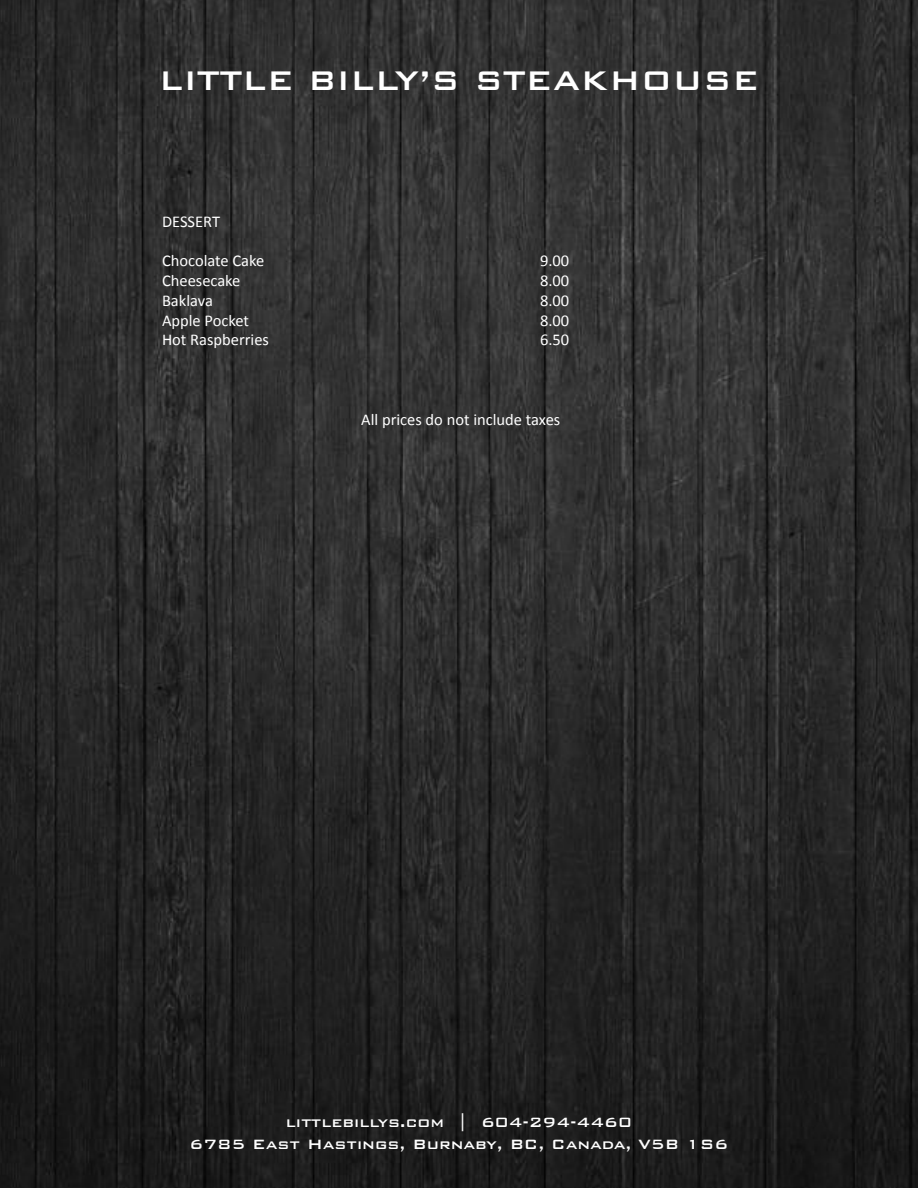
<style>
.page{position:relative;width:918px;height:1188px;background:#fff}
.page>*{position:absolute;margin:0;border:0;box-sizing:border-box;transform-origin:0 0}
.t1{font:500 36px "Bank Gothic BT";color:#fff}
.t2{font:500 18px/21.6px "Bank Gothic BT";color:#fff;text-align:center}
.t3{font:16.5px "Calibri";color:#fff}
</style>
<div class="page">
<img style="left:0;top:0;width:918px;height:1188px">
<h1 class="t1" style="left:159px;top:61px;width:602px">LITTLE BILLY’S STEAKHOUSE</h1>
<p class="t3" style="left:162px;top:211px;width:60px">DESSERT</p>
<p class="t3" style="left:162px;top:250px;width:104px">Chocolate Cake</p>
<p class="t3" style="left:540px;top:250px;width:31px">9.00</p>
<p class="t3" style="left:162px;top:270px;width:80px">Cheesecake</p>
<p class="t3" style="left:540px;top:270px;width:31px">8.00</p>
<p class="t3" style="left:162px;top:290px;width:52px">Baklava</p>
<p class="t3" style="left:540px;top:290px;width:31px">8.00</p>
<p class="t3" style="left:162px;top:310px;width:89px">Apple Pocket</p>
<p class="t3" style="left:540px;top:310px;width:31px">8.00</p>
<p class="t3" style="left:162px;top:329px;width:109px">Hot Raspberries</p>
<p class="t3" style="left:540px;top:329px;width:31px">6.50</p>
<p class="t3" style="left:361px;top:409px;width:201px">All prices do not include taxes</p>
<p class="t2" style="left:190px;top:1111px;width:540px">littlebillys.com | 604-294-4460<br>6785 East Hastings, Burnaby, BC, Canada, V5B 1S6</p>
</div>
